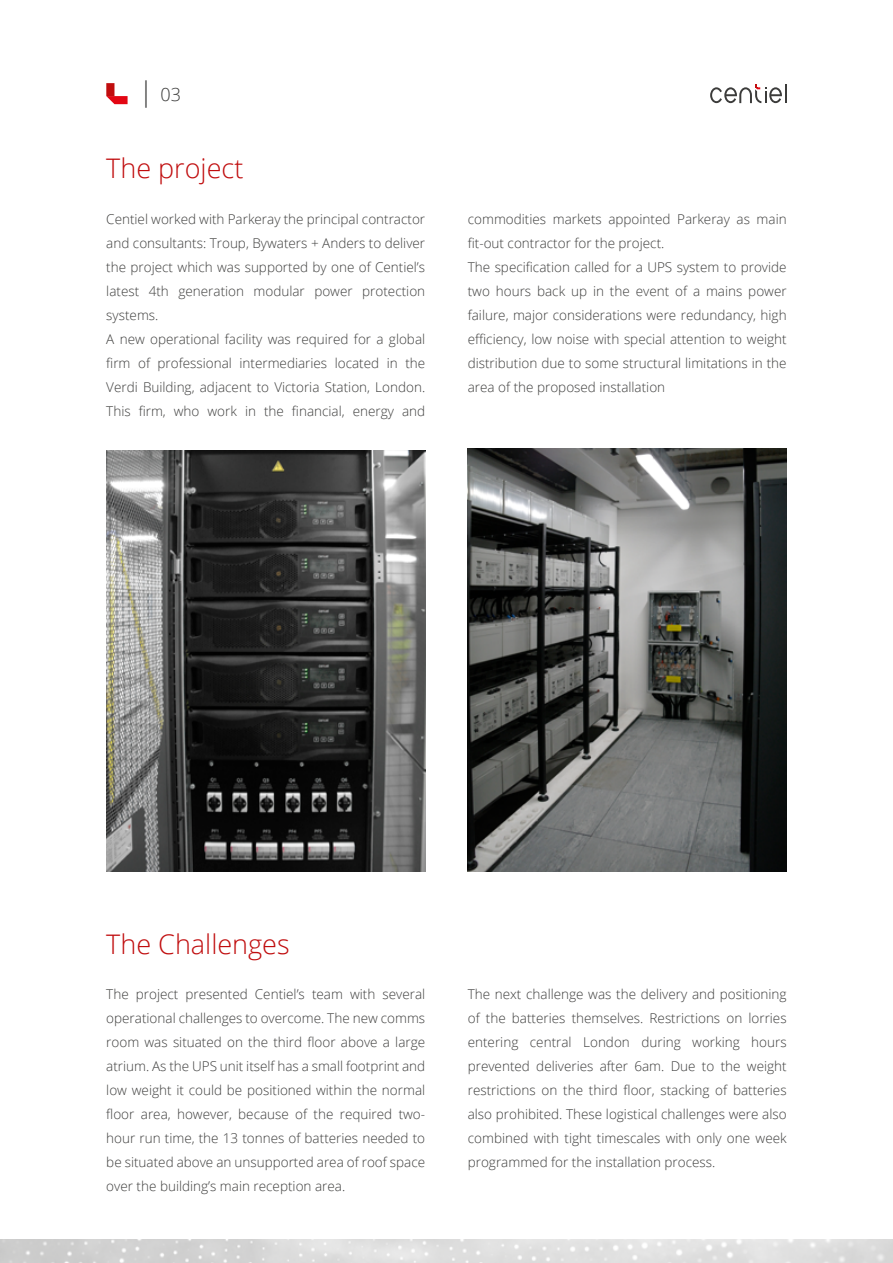
<style>
.page{position:relative;width:893px;height:1263px;background:#fff}
.page>*{position:absolute;margin:0;border:0;box-sizing:border-box;transform-origin:0 0}
.t1{font:300 27px "Open Sans";color:#c00d0e}
.t2{font:300 18px "Open Sans";color:#3c3c3b}
.t3{font:300 13.5px/24px "Open Sans";color:#3c3c3b}
.s1{font-size:27px}
</style>
<div class="page">
<img style="left:0;top:1240px;width:893px;height:23px">
<svg style="left:106px;top:96px;width:22px;height:8px"></svg>
<div style="left:106px;top:83px;width:8px;height:13px;background:#c00d0e"></div>
<svg style="left:710px;top:84px;width:77px;height:19px"></svg>
<img style="left:106px;top:451px;width:319px;height:421px">
<img style="left:468px;top:449px;width:318px;height:423px">
<h2 class="t2" style="left:139px;top:83px;width:44px"><span class="s1">|</span> 03</h2>
<h1 class="t1" style="left:106px;top:150px;width:139px">The project</h1>
<p class="t3" style="left:106px;top:206px;width:320px">Centiel worked with Parkeray the principal contractor and consultants: Troup, Bywaters + Anders to deliver the project which was supported by one of Centiel’s latest 4th generation modular power protection systems.<br>A new operational facility was required for a global firm of professional intermediaries located in the Verdi Building, adjacent to Victoria Station, London.<br>This firm, who work in the financial, energy and</p>
<p class="t3" style="left:468px;top:206px;width:320px">commodities markets appointed Parkeray as main fit-out contractor for the project.<br>The specification called for a UPS system to provide two hours back up in the event of a mains power failure, major considerations were redundancy, high efficiency, low noise with special attention to weight distribution due to some structural limitations in the area of the proposed installation</p>
<h1 class="t1" style="left:106px;top:925px;width:185px">The Challenges</h1>
<p class="t3" style="left:106px;top:982px;width:320px;text-align:justify">The project presented Centiel’s team with several operational challenges to overcome. The new comms room was situated on the third floor above a large atrium. As the UPS unit itself has a small footprint and low weight it could be positioned within the normal floor area, however, because of the required two&shy;hour run time, the 13 tonnes of batteries needed to be situated above an unsupported area of roof space over the building’s main reception area.</p>
<p class="t3" style="left:468px;top:982px;width:320px;text-align:justify">The next challenge was the delivery and positioning of the batteries themselves. Restrictions on lorries entering central London during working hours prevented deliveries after 6am. Due to the weight restrictions on the third floor, stacking of batteries also prohibited. These logistical challenges were also combined with tight timescales with only one week programmed for the installation process.</p>
</div>
